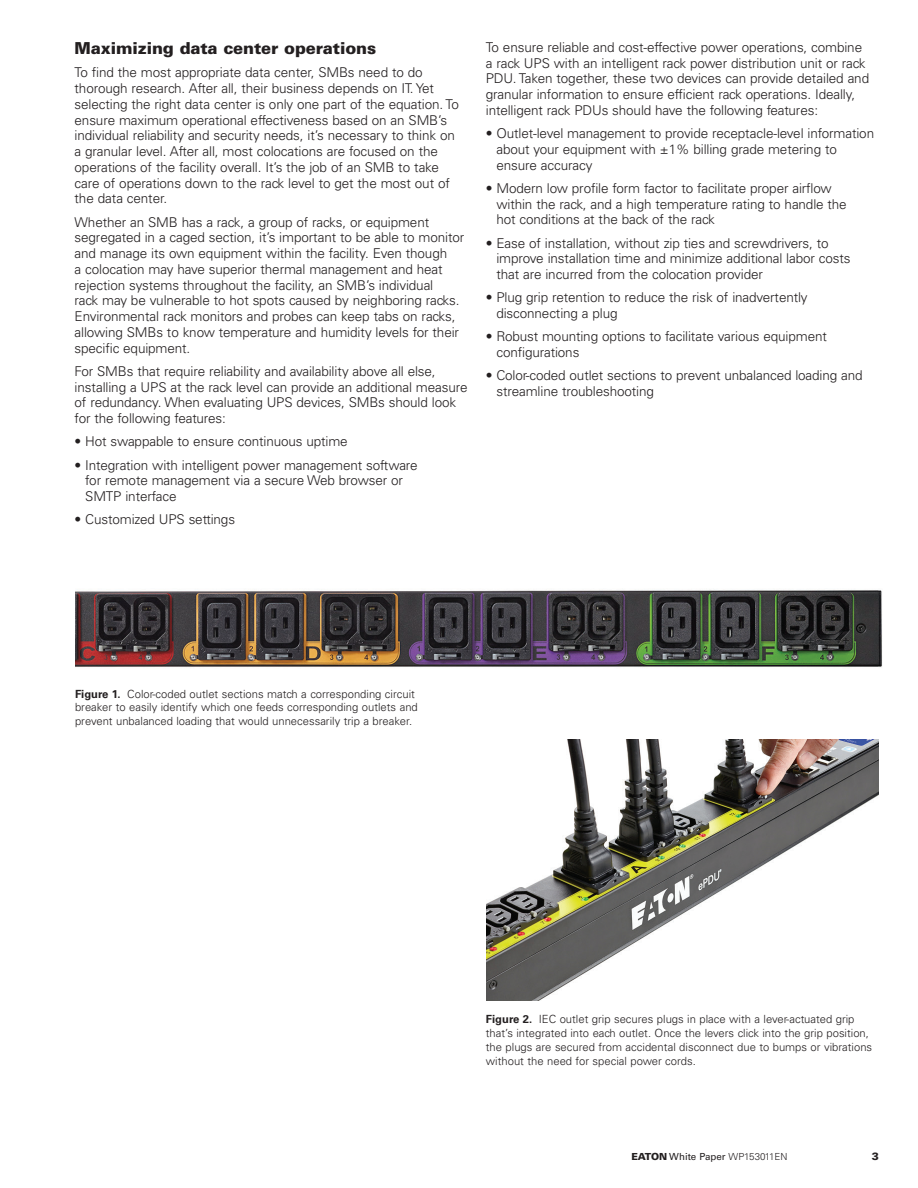
<style>
.page{position:relative;width:918px;height:1188px;background:#fff}
.page>*{position:absolute;margin:0;border:0;box-sizing:border-box;transform-origin:0 0}
._2_Text_No_Bullets{font:900 16.5px "Univers LT Std";letter-spacing:-.01em;color:#231f20}
._2_Text_No_Bullets-2{font:300 13.5px/15.8px "Univers LT Std";letter-spacing:-.01em;color:#231f20}
._05_Caption_Head{font:300 11.25px/13.8px "Univers LT Std";color:#231f20}
._00_Folio_Flush_Righ{font:900 10.5px "Univers LT Std";color:#231f20}
._00_Footer_Flush_Rig{font:9.75px "Univers LT Std";color:#231f20}
.s1{font-weight:700}
.s2{font-weight:900}
.s3{font-weight:300}
</style>
<div class="page">
<img style="left:75px;top:590px;width:807px;height:77px">
<img style="left:487px;top:740px;width:391px;height:261px">
<p class="_2_Text_No_Bullets" style="left:75px;top:38px;width:303px">Maximizing data center operations</p>
<p class="_2_Text_No_Bullets-2" style="left:75px;top:65px;width:386px">To find the most appropriate data center, SMBs need to do thorough research. After all, their business depends on IT. Yet selecting the right data center is only one part of the equation. To ensure maximum operational effectiveness based on an SMB’s individual reliability and security needs, it’s necessary to think on a granular level. After all, most colocations are focused on the operations of the facility overall. It’s the job of an SMB to take care of operations down to the rack level to get the most out of the data center.</p>
<p class="_2_Text_No_Bullets-2" style="left:75px;top:214px;width:391px">Whether an SMB has a rack, a group of racks, or equipment segregated in a caged section, it’s important to be able to monitor and manage its own equipment within the facility. Even though<br>a colocation may have superior thermal management and heat rejection systems throughout the facility, an SMB’s individual<br>rack may be vulnerable to hot spots caused by neighboring racks.<br>Environmental rack monitors and probes can keep tabs on racks, allowing SMBs to know temperature and humidity levels for their specific equipment.</p>
<p class="_2_Text_No_Bullets-2" style="left:75px;top:363px;width:394px">For SMBs that require reliability and availability above all else, installing a UPS at the rack level can provide an additional measure of redundancy. When evaluating UPS devices, SMBs should look for the following features:</p>
<p class="_2_Text_No_Bullets-2" style="left:75px;top:434px;width:275px">• Hot swappable to ensure continuous uptime</p>
<p class="_2_Text_No_Bullets-2" style="left:85px;top:457px;width:334px;text-indent:-11px">• Integration with intelligent power management software for remote management via a secure Web browser or<br>SMTP interface</p>
<p class="_2_Text_No_Bullets-2" style="left:75px;top:512px;width:162px">• Customized UPS settings</p>
<p class="_2_Text_No_Bullets-2" style="left:486px;top:39px;width:385px">To ensure reliable and cost-effective power operations, combine a rack UPS with an intelligent rack power distribution unit or rack PDU. Taken together, these two devices can provide detailed and granular information to ensure efficient rack operations. Ideally, intelligent rack PDUs should have the following features:</p>
<p class="_2_Text_No_Bullets-2" style="left:496px;top:125px;width:379px;text-indent:-11px">• Outlet-level management to provide receptacle-level information about your equipment with ±1% billing grade metering to ensure accuracy</p>
<p class="_2_Text_No_Bullets-2" style="left:496px;top:180px;width:352px;text-indent:-11px">• Modern low profile form factor to facilitate proper airflow within the rack, and a high temperature rating to handle the hot conditions at the back of the rack</p>
<p class="_2_Text_No_Bullets-2" style="left:496px;top:235px;width:356px;text-indent:-11px">• Ease of installation, without zip ties and screwdrivers, to improve installation time and minimize additional labor costs that are incurred from the colocation provider</p>
<p class="_2_Text_No_Bullets-2" style="left:496px;top:290px;width:313px;text-indent:-11px">• Plug grip retention to reduce the risk of inadvertently disconnecting a plug</p>
<p class="_2_Text_No_Bullets-2" style="left:496px;top:329px;width:332px;text-indent:-11px">• Robust mounting options to facilitate various equipment configurations</p>
<p class="_2_Text_No_Bullets-2" style="left:496px;top:368px;width:368px;text-indent:-11px">• Color-coded outlet sections to prevent unbalanced loading and streamline troubleshooting</p>
<p class="_05_Caption_Head" style="left:75px;top:687px;width:344px"><span class="s1">Figure 1.</span> Color-coded outlet sections match a corresponding circuit breaker to easily identify which one feeds corresponding outlets and prevent unbalanced loading that would unnecessarily trip a breaker.</p>
<p class="_05_Caption_Head" style="left:486px;top:1012px;width:388px"><span class="s1">Figure 2.</span> IEC outlet grip secures plugs in place with a lever-actuated grip that’s integrated into each outlet. Once the levers click into the grip position, the plugs are secured from accidental disconnect due to bumps or vibrations without the need for special power cords.</p>
<p class="_00_Footer_Flush_Rig" style="left:631px;top:1151px;width:158px"><span class="s2">EATON</span> White Paper <span class="s3">WP153011EN</span></p>
<p class="_00_Folio_Flush_Righ" style="left:872px;top:1150px;width:9px">3</p>
</div>
